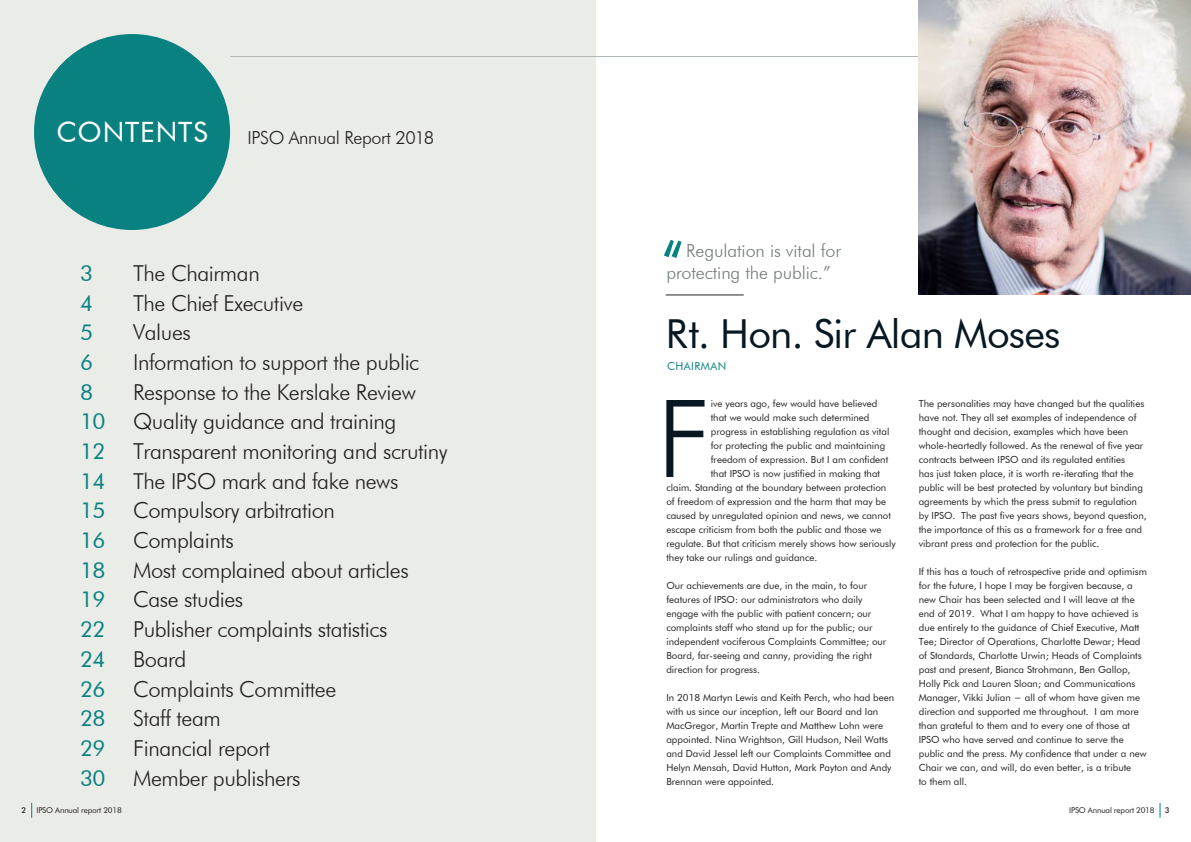
<style>
.page{position:relative;width:1191px;height:842px;background:#fff}
.page>*{position:absolute;margin:0;border:0;box-sizing:border-box;transform-origin:0 0}
.t1{font:300 107.7px "Futura BT";color:#071822}
.t2{font:40px "Futura BT";letter-spacing:-.02em;color:#071822}
.t3{font:28px "Futura BT";letter-spacing:.03em;color:#fff}
.t4{font:300 22px/29.7px "Futura BT";letter-spacing:-.02em;color:#231f20}
.t5{font:22px "Futura BT";color:#0a8181}
.t6{font:300 18px/22px "Futura BT";letter-spacing:-.005em;color:#737c78}
.t7{font:300 18px "Futura BT";letter-spacing:-.02em;color:#231f20}
.t8{font:11px "Futura BT";letter-spacing:.04em;color:#0a8181}
.t9{font:9.8px/14px "Futura BT";color:#231f20}
.t10{font:8px "Futura BT";letter-spacing:-.02em;color:#231f20}
.t11{font:500 8px "Futura BT";color:#231f20}
.s1{font-weight:400;color:#0a8181}
</style>
<div class="page">
<div style="left:0;top:0;width:595px;height:842px;background:#eaece8"></div>
<hr style="left:230px;top:56px;width:715px;height:1px;background:#b1b9b7">
<svg style="left:1159px;top:803px;width:1px;height:14px"></svg>
<svg style="left:31px;top:803px;width:1px;height:14px"></svg>
<img style="left:918px;top:0;width:273px;height:295px">
<svg style="left:664px;top:240px;width:17px;height:18px"></svg>
<hr style="left:665px;top:295px;width:78px;height:1px;background:#231f20">
<div style="left:34px;top:34px;width:196px;height:196px;background:#0a8181;border-radius:50%"></div>
<h3 class="t3" style="left:56px;top:115px;width:153px">CONTENTS</h3>
<h3 class="t7" style="left:247px;top:127px;width:188px">IPSO Annual Report 2018</h3>
<h3 class="t5" style="left:80px;top:260px;width:14px">3</h3>
<h3 class="t4" style="left:133px;top:258px;width:128px">The Chairman</h3>
<h3 class="t5" style="left:80px;top:290px;width:14px">4</h3>
<h3 class="t4" style="left:133px;top:288px;width:172px">The Chief Executive</h3>
<h3 class="t5" style="left:80px;top:319px;width:14px">5</h3>
<h3 class="t4" style="left:133px;top:318px;width:59px">Values</h3>
<h3 class="t5" style="left:80px;top:349px;width:14px">6</h3>
<h3 class="t4" style="left:133px;top:347px;width:288px">Information to support the public</h3>
<h3 class="t5" style="left:80px;top:379px;width:14px">8</h3>
<p class="t4" style="left:80px;top:377px;width:369px;text-indent:53px">Response to the Kerslake Review<br><span class="s1">10</span> Quality guidance and training<br><span class="s1">12</span> Transparent monitoring and scrutiny<br><span class="s1">14</span> The IPSO mark and fake news<br><span class="s1">15</span> Compulsory arbitration<br><span class="s1">16</span> Complaints<br><span class="s1">18</span> Most complained about articles<br><span class="s1">19</span> Case studies<br><span class="s1">22</span> Publisher complaints statistics<br><span class="s1">24</span> Board<br><span class="s1">26</span> Complaints Committee<br><span class="s1">28</span> Staff team<br><span class="s1">29</span> Financial report<br><span class="s1">30</span> Member publishers</p>
<h3 class="t6" style="left:666px;top:240px;width:176px;text-indent:20px">Regulation is vital for protecting the public.”</h3>
<h2 class="t2" style="left:665px;top:309px;width:396px">Rt. Hon. Sir Alan Moses</h2>
<p class="t8" style="left:667px;top:359px;width:61px">CHAIRMAN</p>
<h1 class="t1" style="left:657px;top:373px;width:55px">F</h1>
<p class="t9" style="left:711px;top:396px;width:168px">ive years ago, few would have believed</p>
<p class="t9" style="left:711px;top:410px;width:160px">that we would make such determined</p>
<p class="t9" style="left:711px;top:424px;width:180px">progress in establishing regulation as vital</p>
<p class="t9" style="left:711px;top:438px;width:176px">for protecting the public and maintaining</p>
<p class="t9" style="left:711px;top:452px;width:179px">freedom of expression. But I am confident</p>
<p class="t9" style="left:711px;top:466px;width:171px">that IPSO is now justified in making that</p>
<p class="t9" style="left:666px;top:480px;width:221px">claim. Standing at the boundary between protection</p>
<p class="t9" style="left:666px;top:494px;width:221px">of freedom of expression and the harm that may be</p>
<p class="t9" style="left:666px;top:508px;width:226px">caused by unregulated opinion and news, we cannot</p>
<p class="t9" style="left:666px;top:522px;width:217px">escape criticism from both the public and those we</p>
<p class="t9" style="left:666px;top:536px;width:231px">regulate. But that criticism merely shows how seriously</p>
<p class="t9" style="left:666px;top:550px;width:152px">they take our rulings and guidance.</p>
<p class="t9" style="left:666px;top:578px;width:221px">Our achievements are due, in the main, to four features of IPSO: our administrators who daily engage with the public with patient concern; our complaints staff who stand up for the public; our independent vociferous Complaints Committee; our Board, far-seeing and canny, providing the right direction for progress.</p>
<p class="t9" style="left:666px;top:690px;width:229px">In 2018 Martyn Lewis and Keith Perch, who had been with us since our inception, left our Board and Ian MacGregor, Martin Trepte and Matthew Lohn were appointed. Nina Wrightson, Gill Hudson, Neil Watts and David Jessel left our Complaints Committee and Helyn Mensah, David Hutton, Mark Payton and Andy Brennan were appointed.</p>
<p class="t9" style="left:918px;top:396px;width:229px">The personalities may have changed but the qualities have not. They all set examples of independence of thought and decision, examples which have been whole-heartedly followed. As the renewal of five year contracts between IPSO and its regulated entities<br>has just taken place, it is worth re-iterating that the public will be best protected by voluntary but binding agreements by which the press submit to regulation by IPSO. The past five years shows, beyond question, the importance of this as a framework for a free and vibrant press and protection for the public.</p>
<p class="t9" style="left:918px;top:564px;width:230px">If this has a touch of retrospective pride and optimism for the future, I hope I may be forgiven because, a new Chair has been selected and I will leave at the end of 2019. What I am happy to have achieved is due entirely to the guidance of Chief Executive, Matt Tee; Director of Operations, Charlotte Dewar; Head of Standards, Charlotte Urwin; Heads of Complaints past and present, Bianca Strohmann, Ben Gallop, Holly Pick and Lauren Sloan; and Communications Manager, Vikki Julian − all of whom have given me direction and supported me throughout. I am more than grateful to them and to every one of those at IPSO who have served and continue to serve the public and the press. My confidence that under a new Chair we can, and will, do even better, is a tribute<br>to them all.</p>
<p class="t11" style="left:21px;top:805px;width:6px">2</p>
<p class="t10" style="left:36px;top:805px;width:87px">IPSO Annual report 2018</p>
<p class="t10" style="left:1069px;top:805px;width:87px">IPSO Annual report 2018</p>
<p class="t11" style="left:1164px;top:805px;width:6px">3</p>
</div>
